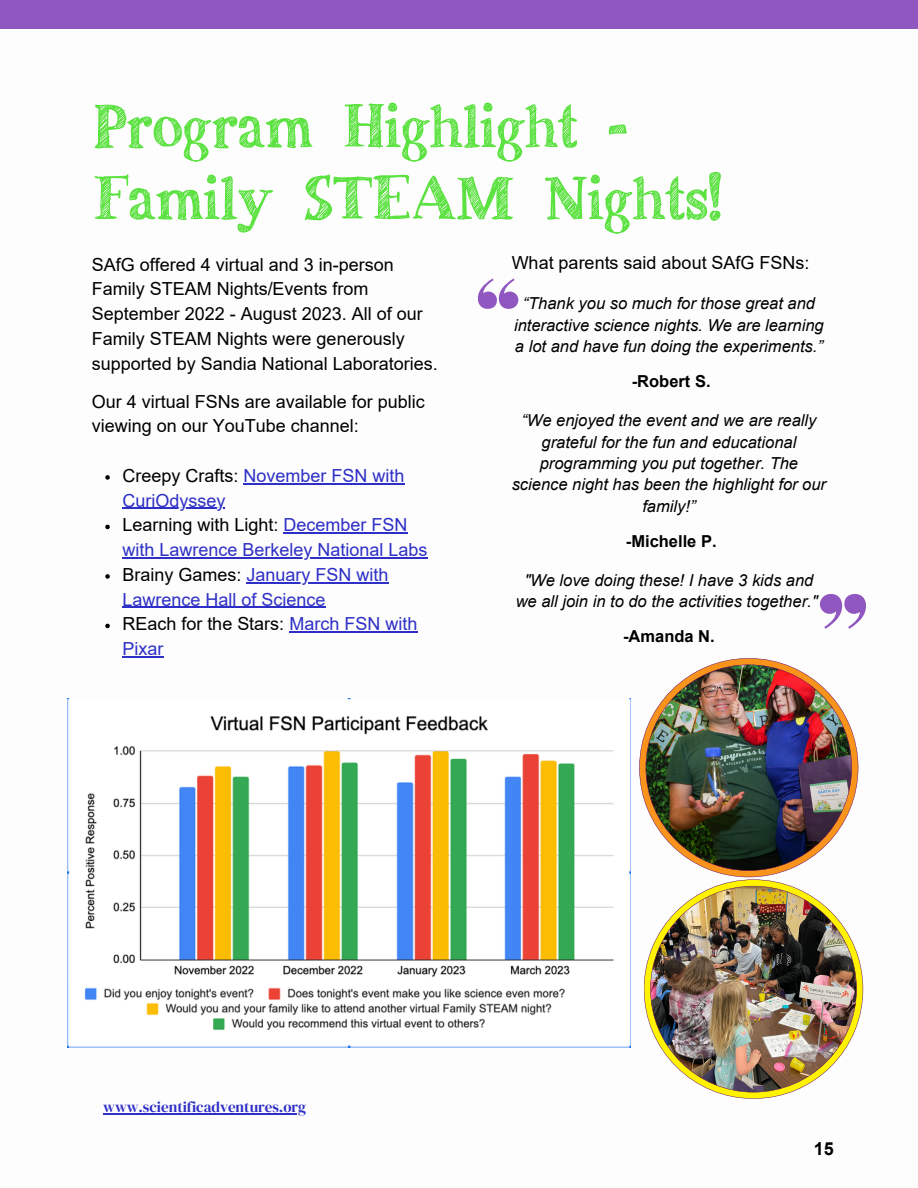
<style>
.page{position:relative;width:918px;height:1188px;background:#fff}
.page>*{position:absolute;margin:0;border:0;box-sizing:border-box;transform-origin:0 0}
.t1{font:60px/72px "skicack";color:#5be240}
.t2{font:18px/24.8px "Arial";color:#000}
.t3{font:18px/24.8px "Arial";color:#2e2fc6}
.t4{font:700 18px "Arial";color:#000}
.t5{font:italic 16.5px/21.3px "Arial";color:#000;text-align:center}
.t6{font:700 16.5px "Arial";color:#000}
.t7{font:15px "DM Serif Display";color:#2e2fc6}
.s1{color:#000}
.s2{color:#2e2fc6}
</style>
<div class="page">
<div style="left:0;top:0;width:918px;height:28px;background:#9157c0"></div>
<svg style="left:478px;top:279px;width:40px;height:30px"></svg>
<svg style="left:820px;top:594px;width:46px;height:35px"></svg>
<img style="left:67px;top:699px;width:564px;height:349px">
<svg style="left:105px;top:475px;width:5px;height:5px"></svg>
<hr style="left:243px;top:483px;width:161px;height:1px;background:#2e2fc6">
<hr style="left:122px;top:508px;width:94px;height:1px;background:#2e2fc6">
<svg style="left:105px;top:525px;width:5px;height:4px"></svg>
<hr style="left:283px;top:533px;width:125px;height:1px;background:#2e2fc6">
<hr style="left:122px;top:557px;width:306px;height:1px;background:#2e2fc6">
<svg style="left:105px;top:574px;width:5px;height:5px"></svg>
<hr style="left:246px;top:582px;width:142px;height:1px;background:#2e2fc6">
<hr style="left:122px;top:607px;width:204px;height:1px;background:#2e2fc6">
<svg style="left:105px;top:624px;width:5px;height:4px"></svg>
<hr style="left:289px;top:632px;width:128px;height:1px;background:#2e2fc6">
<hr style="left:122px;top:656px;width:41px;height:1px;background:#2e2fc6">
<hr style="left:103px;top:1113px;width:203px;height:1px;background:#2e2fc6">
<img style="left:639px;top:658px;width:219px;height:219px">
<img style="left:644px;top:879px;width:219px;height:220px">
<p class="t1" style="left:94px;top:94px;width:630px">Program Highlight -<br>Family STEAM Nights!</p>
<p class="t2" style="left:92px;top:252px;width:348px">SAfG offered 4 virtual and 3 in-person Family STEAM Nights/Events from September 2022 - August 2023. All of our Family STEAM Nights were generously supported by Sandia National Laboratories.</p>
<p class="t2" style="left:92px;top:389px;width:334px">Our 4 virtual FSNs are available for public viewing on our YouTube channel:</p>
<p class="t3" style="left:122px;top:463px;width:283px"><span class="s1">Creepy Crafts:</span> November FSN with<br>CuriOdyssey</p>
<p class="t3" style="left:122px;top:513px;width:306px"><span class="s1">Learning with Light:</span> December FSN with Lawrence Berkeley National Labs</p>
<p class="t3" style="left:122px;top:562px;width:267px"><span class="s1">Brainy Games:</span> January FSN with<br>Lawrence Hall of Science</p>
<p class="t2" style="left:122px;top:612px;width:297px">REach for the Stars: <span class="s2">March FSN with<br>Pixar</span></p>
<p class="t2" style="left:512px;top:250px;width:299px">What parents said about SAfG FSNs:</p>
<p class="t5" style="left:514px;top:293px;width:311px">“Thank you so much for those great and interactive science nights. We are learning a lot and have fun doing the experiments.”</p>
<p class="t6" style="left:632px;top:372px;width:80px">-Robert S.</p>
<p class="t5" style="left:512px;top:410px;width:316px">“We enjoyed the event and we are really grateful for the fun and educational programming you put together. The science night has been the highlight for our family!”</p>
<p class="t6" style="left:626px;top:532px;width:92px">-Michelle P.</p>
<p class="t5" style="left:516px;top:570px;width:303px">"We love doing these! I have 3 kids and we all join in to do the activities together."</p>
<p class="t6" style="left:623px;top:627px;width:93px">-Amanda N.</p>
<p class="t7" style="left:103px;top:1096px;width:204px">www.scientificadventures.org</p>
<p class="t4" style="left:814px;top:1139px;width:22px">15</p>
</div>
